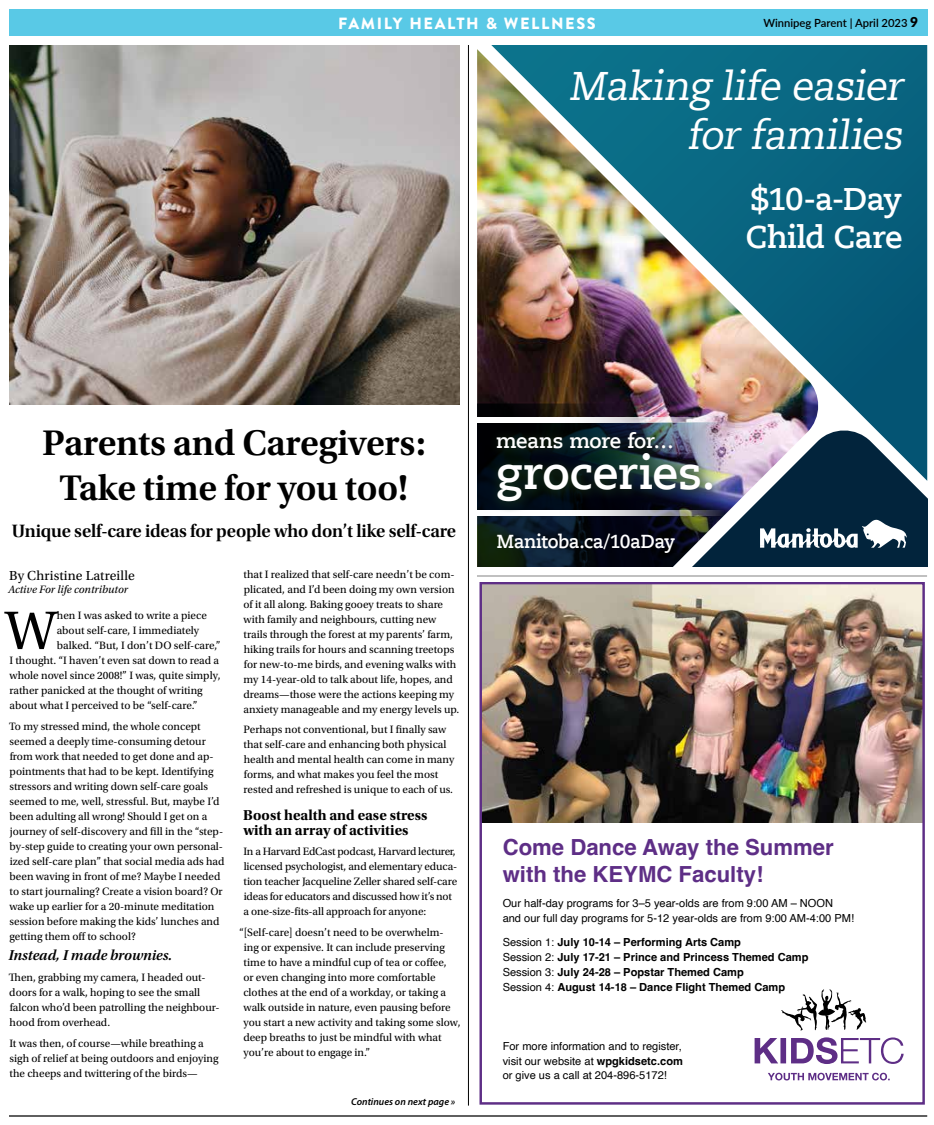
<style>
.page{position:relative;width:934px;height:1125px;background:#fff}
.page>*{position:absolute;margin:0;border:0;box-sizing:border-box;transform-origin:0 0}
.t1{font:57.25px "Utopia Std";color:#000}
.t2{font:700 46.12px "Caecilia LT Pro 75";color:#fff}
.t3{font:39.88px/49.9px "Caecilia LT Pro 55 Roman";color:#fff;text-align:right}
.t4{font:600 37.5px/44.8px "Utopia Std";letter-spacing:-.01em;color:#000;text-align:center}
.t5{font:700 31.25px/37.5px "Caecilia LT Pro 75";letter-spacing:-.025em;color:#fff}
.t6{font:700 22.25px/26.6px "Helvetica";color:#5e2e86}
.t7{font:700 20.5px "Caecilia LT Pro 75";letter-spacing:-.015em;color:#fff}
.t8{font:18.75px "Utopia Std Semibold Subh";letter-spacing:-.01em;color:#000}
.t9{font:700 18.75px "Caecilia LT Pro 75";letter-spacing:-.02em;color:#fff}
.t10{font:900 16.25px "Brandon Grotesque";letter-spacing:.1em;color:#fff}
.t11{font:15px/15px "Utopia Std Bold Subh";color:#000}
.t12{font:15px "Utopia Std Semibold Subh It";color:#000}
.t13{font:13.75px "Utopia Std";letter-spacing:.01em;color:#000}
.t14{font:11.25px/15px "Utopia Std";color:#000}
.t15{font:600 11.25px "Lato";color:#000}
.t16{font:italic 11.25px "Utopia Std";color:#000}
.t17{font:11.12px/14.8px "Helvetica";color:#000}
.t18{font:700 11.12px/14.8px "Helvetica";color:#000}
.t19{font:italic 600 10px "Myriad Pro";color:#000}
.s1{font-weight:900;font-size:13.75px}
.s2{font-weight:400}
.s3{font-weight:700}
</style>
<div class="page">
<hr style="left:9px;top:1115px;width:918px;height:2px;background:#000">
<div style="left:9px;top:9px;width:918px;height:27px;background:#59c9e6"></div>
<hr style="left:468px;top:45px;width:1px;height:1061px;background:#000">
<img style="left:479px;top:583px;width:446px;height:522px">
<img style="left:477px;top:49px;width:14px;height:355px">
<svg style="left:737px;top:481px;width:190px;height:86px;background:#14334a"></svg>
<img style="left:491px;top:45px;width:436px;height:436px">
<svg style="left:760px;top:520px;width:147px;height:28px"></svg>
<img style="left:477px;top:404px;width:260px;height:163px">
<div style="left:477px;top:423px;width:247px;height:87px;background:linear-gradient(to bottom,#000,#000c1c)"></div>
<svg style="left:477px;top:417px;width:247px;height:6px"></svg>
<svg style="left:477px;top:510px;width:247px;height:6px"></svg>
<img style="left:488px;top:424px;width:235px;height:89px">
<hr style="left:477px;top:576px;width:450px;height:1px;background:#000">
<img style="left:9px;top:45px;width:450px;height:359px">
<h3 class="t10" style="left:338px;top:12px;width:259px">FAMILY HEALTH &amp; WELLNESS</h3>
<p class="t15" style="left:763px;top:15px;width:156px">Winnipeg Parent | April 2023 <span class="s1">9</span></p>
<h3 class="t3" style="left:569px;top:60px;width:342px">Making life easier for families</h3>
<h3 class="t5" style="left:746px;top:180px;width:158px">$10-a-Day<br>Child Care</h3>
<h3 class="t4" style="left:42px;top:421px;width:385px">Parents and Caregivers:<br>Take time for you too!</h3>
<h3 class="t8" style="left:12px;top:521px;width:446px">Unique self-care ideas for people who don’t like self-care</h3>
<p class="t13" style="left:9px;top:568px;width:127px">By Christine Latreille</p>
<p class="t16" style="left:8px;top:583px;width:122px">Active For life contributor</p>
<h1 class="t1" style="left:5px;top:600px;width:53px">W</h1>
<p class="t14" style="left:57px;top:608px;width:151px">hen I was asked to write a piece</p>
<p class="t14" style="left:57px;top:623px;width:144px">about self-care, I immediately</p>
<p class="t14" style="left:57px;top:638px;width:165px">balked. “But, I don’t DO self-care,”</p>
<p class="t14" style="left:9px;top:653px;width:211px">I thought. “I haven’t even sat down to read a</p>
<p class="t14" style="left:10px;top:668px;width:213px">whole novel since 2008!” I was, quite simply,</p>
<p class="t14" style="left:10px;top:683px;width:195px">rather panicked at the thought of writing</p>
<p class="t14" style="left:9px;top:698px;width:190px">about what I perceived to be “self-care.”</p>
<p class="t14" style="left:9px;top:719px;width:217px">To my stressed mind, the whole concept seemed a deeply time-consuming detour from work that needed to get done and ap&shy;pointments that had to be kept. Identifying stressors and writing down self-care goals seemed to me, well, stressful. But, maybe I’d been adulting all wrong! Should I get on a journey of self-discovery and fill in the “step&shy;by-step guide to creating your own personal&shy;ized self-care plan” that social media ads had been waving in front of me? Maybe I needed to start journaling? Create a vision board? Or wake up earlier for a 20-minute meditation session before making the kids’ lunches and getting them off to school?</p>
<h3 class="t12" style="left:9px;top:947px;width:165px">Instead, I made brownies.</h3>
<p class="t14" style="left:9px;top:970px;width:212px">Then, grabbing my camera, I headed out&shy;doors for a walk, hoping to see the small falcon who’d been patrolling the neighbour&shy;hood from overhead.</p>
<p class="t14" style="left:9px;top:1036px;width:211px">It was then, of course—while breathing a sigh of relief at being outdoors and enjoying the cheeps and twittering of the birds—</p>
<p class="t14" style="left:243px;top:567px;width:217px">that I realized that self-care needn’t be com&shy;plicated, and I’d been doing my own version of it all along. Baking gooey treats to share with family and neighbours, cutting new trails through the forest at my parents’ farm, hiking trails for hours and scanning treetops for new-to-me birds, and evening walks with my 14-year-old to talk about life, hopes, and dreams—those were the actions keeping my anxiety manageable and my energy levels up.</p>
<p class="t14" style="left:243px;top:723px;width:212px">Perhaps not conventional, but I finally saw that self-care and enhancing both physical health and mental health can come in many forms, and what makes you feel the most rested and refreshed is unique to each of us.</p>
<h3 class="t11" style="left:243px;top:808px;width:186px">Boost health and ease stress with an array of activities</h3>
<p class="t14" style="left:243px;top:844px;width:215px">In a Harvard EdCast podcast, Harvard lecturer, licensed psychologist, and elementary educa&shy;tion teacher Jacqueline Zeller shared self-care ideas for educators and discussed how it’s not a one-size-fits-all approach for anyone:</p>
<p class="t14" style="left:243px;top:925px;width:219px;text-indent:-4px">“[Self-care] doesn’t need to be overwhelm&shy;ing or expensive. It can include preserving time to have a mindful cup of tea or coffee,<br>or even changing into more comfortable clothes at the end of a workday, or taking a walk outside in nature, even pausing before you start a new activity and taking some slow, deep breaths to just be mindful with what you’re about to engage in.”</p>
<p class="t19" style="left:351px;top:1095px;width:106px">Continues on next page »</p>
<h3 class="t7" style="left:496px;top:427px;width:179px">means more for…</h3>
<h2 class="t2" style="left:496px;top:442px;width:221px">groceries.</h2>
<h3 class="t9" style="left:497px;top:529px;width:180px">Manitoba.ca/10aDay</h3>
<h3 class="t6" style="left:503px;top:837px;width:332px">Come Dance Away the Summer with the KEYMC Faculty!</h3>
<p class="t17" style="left:503px;top:896px;width:353px">Our half-day programs for 3–5 year-olds are from 9:00 AM – NOON and our full day programs for 5-12 year-olds are from 9:00 AM-4:00 PM!</p>
<p class="t18" style="left:503px;top:936px;width:307px"><span class="s2">Session 1:</span> July 10-14 – Performing Arts Camp<br><span class="s2">Session 2:</span> July 17-21 – Prince and Princess Themed Camp <span class="s2">Session 3:</span> July 24-28 – Popstar Themed Camp<br><span class="s2">Session 4:</span> August 14-18 – Dance Flight Themed Camp</p>
<p class="t17" style="left:503px;top:1039px;width:182px;text-align:justify">For more information and to register, visit our website at <span class="s3">wpgkidsetc.com </span>or give us a call at 204-896-5172!</p>
</div>
